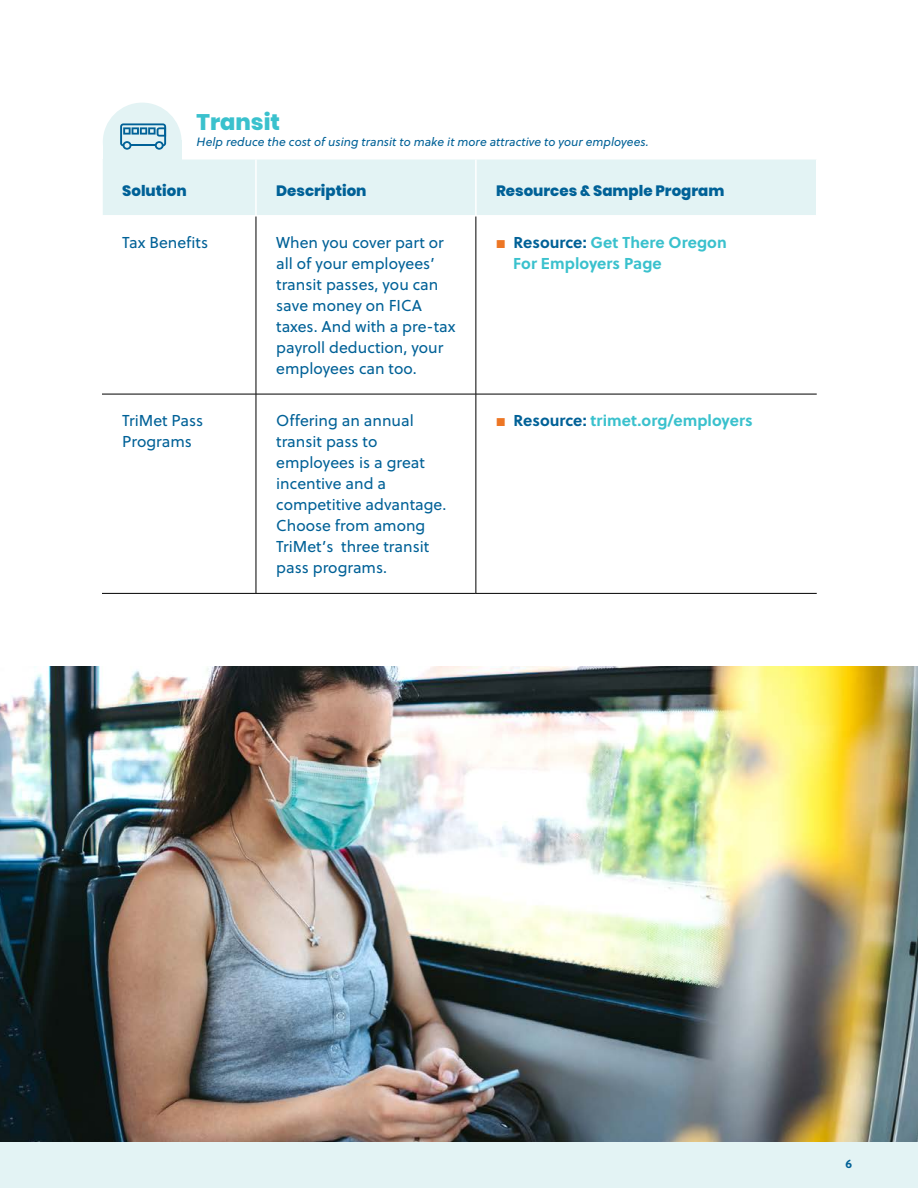
<style>
.page{position:relative;width:918px;height:1188px;background:#fff}
.page>*{position:absolute;margin:0;border:0;box-sizing:border-box;transform-origin:0 0}
.t1{font:800 22.5px "Poppins";color:#3ac1cd}
.t2{font:15.75px/21px "Soleil";color:#006197}
.t3{font:700 15.75px/21px "Soleil";letter-spacing:.005em;color:#3ac1cd}
.t4{font:800 15px "Poppins";color:#006197}
.t5{font:italic 12px "Soleil";color:#006197}
.t6{font:700 12px "Soleil";color:#006197}
.s1{color:#006197}
</style>
<div class="page">
<div style="left:0;top:1142px;width:918px;height:46px;background:#e3f3f4"></div>
<div style="left:103px;top:140px;width:79px;height:20px;background:#e3f3f4"></div>
<div style="left:103px;top:103px;width:79px;height:78px;background:#e3f3f4;border-radius:50%"></div>
<div style="left:103px;top:160px;width:713px;height:55px;background:#e3f3f4"></div>
<hr style="left:255px;top:160px;width:2px;height:55px;background:#fff">
<hr style="left:475px;top:160px;width:2px;height:55px;background:#fff">
<hr style="left:256px;top:217px;width:1px;height:177px;background:#000">
<hr style="left:476px;top:217px;width:1px;height:177px;background:#000">
<hr style="left:102px;top:394px;width:154px;height:1px;background:#000">
<hr style="left:256px;top:394px;width:220px;height:1px;background:#000">
<hr style="left:256px;top:394px;width:1px;height:199px;background:#000">
<hr style="left:476px;top:394px;width:341px;height:1px;background:#000">
<hr style="left:476px;top:394px;width:1px;height:199px;background:#000">
<hr style="left:102px;top:593px;width:154px;height:1px;background:#000">
<hr style="left:256px;top:593px;width:220px;height:1px;background:#000">
<hr style="left:476px;top:593px;width:341px;height:1px;background:#000">
<svg style="left:120px;top:123px;width:46px;height:27px"></svg>
<img style="left:0;top:667px;width:918px;height:475px">
<h1 class="t1" style="left:197px;top:109px;width:85px">Transit</h1>
<p class="t5" style="left:197px;top:133px;width:454px">Help reduce the cost of using transit to make it more attractive to your employees.</p>
<p class="t4" style="left:122px;top:182px;width:66px">Solution</p>
<p class="t4" style="left:276px;top:182px;width:92px">Description</p>
<p class="t4" style="left:496px;top:182px;width:230px">Resources &amp; Sample Program</p>
<p class="t2" style="left:122px;top:231px;width:87px">Tax Benefits</p>
<p class="t2" style="left:276px;top:231px;width:181px">When you cover part or all of your employees’ transit passes, you can save money on FICA taxes. And with a pre-tax payroll deduction, your employees can too.</p>
<p class="t3" style="left:513px;top:231px;width:215px"><span class="s1">Resource:</span> Get There Oregon<br>For Employers Page</p>
<p class="t2" style="left:122px;top:410px;width:83px">TriMet Pass<br>Programs</p>
<p class="t2" style="left:276px;top:410px;width:172px">Offering an annual transit pass to employees is a great incentive and a competitive advantage.<br>Choose from among<br>TriMet’s three transit pass programs.</p>
<p class="t3" style="left:513px;top:409px;width:241px"><span class="s1">Resource:</span> trimet.org/employers</p>
<p class="t6" style="left:845px;top:1155px;width:8px">6</p>
</div>
